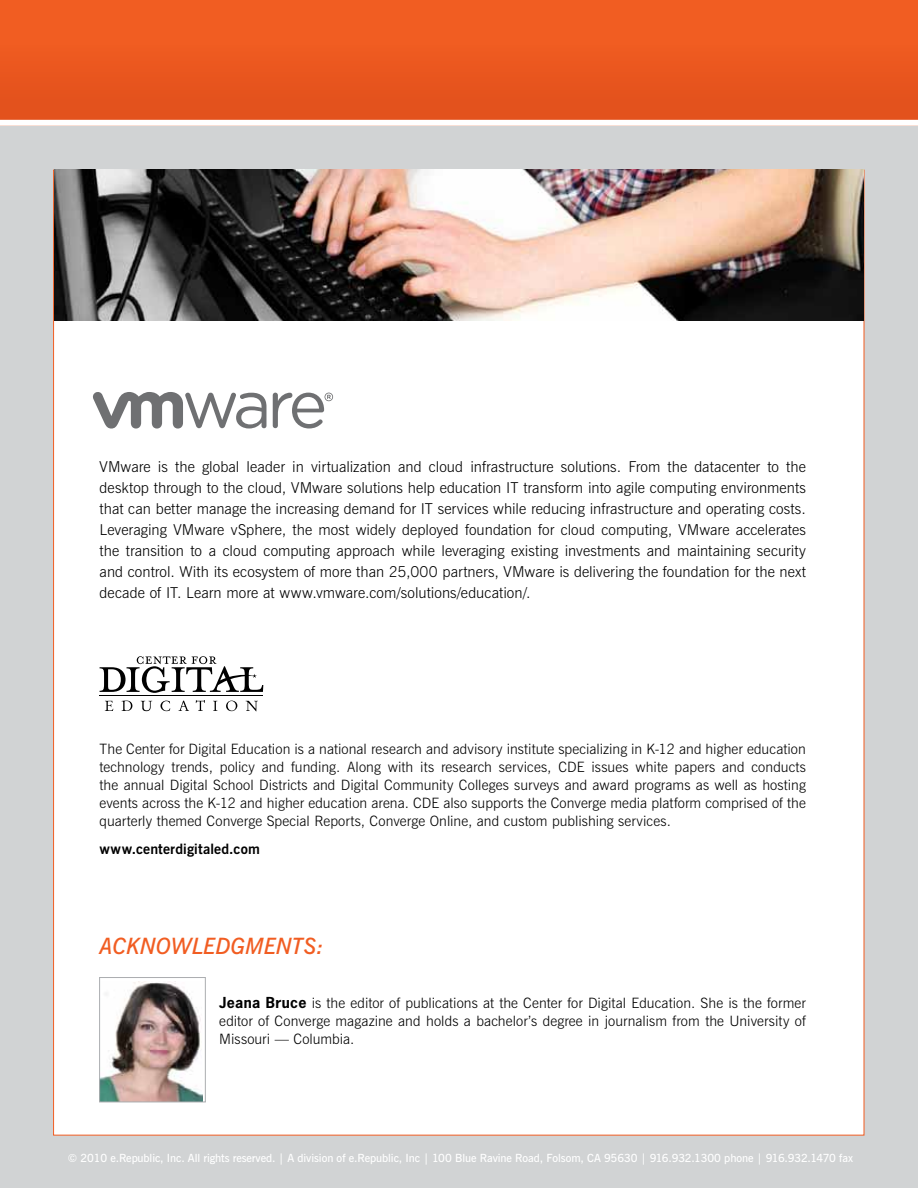
<style>
.page{position:relative;width:918px;height:1188px;background:#fff}
.page>*{position:absolute;margin:0;border:0;box-sizing:border-box;transform-origin:0 0}
.t1{font:italic 600 22.5px "News Gothic BT";color:#f15d22}
.t2{font:300 15px/21px "News Gothic BT";letter-spacing:.005em;color:#000;text-align:justify}
.t3{font:300 14.25px/18px "News Gothic BT";letter-spacing:.005em;color:#000;text-align:justify}
.t4{font:700 14.25px "News Gothic BT";letter-spacing:.01em;color:#000}
.t5{font:600 11.25px "News Gothic BT";letter-spacing:-.01em;color:#fff}
.s1{font-family:"News Gothic Std";font-weight:700}
</style>
<div class="page">
<div style="left:0;top:105px;width:918px;height:1083px;background:#d1d3d4"></div>
<div style="left:0;top:0;width:918px;height:125px;background:#ec5920"></div>
<div style="left:0;top:120px;width:918px;height:6px;background:#fff"></div>
<div style="left:53px;top:170px;width:811px;height:966px;background:#fff;border:1px solid #f15d22"></div>
<hr style="left:100px;top:695px;width:163px;height:1px;background:#000">
<svg style="left:100px;top:656px;width:163px;height:37px"></svg>
<svg style="left:105px;top:701px;width:8px;height:10px"></svg>
<svg style="left:122px;top:701px;width:10px;height:10px"></svg>
<svg style="left:141px;top:701px;width:11px;height:10px"></svg>
<svg style="left:160px;top:701px;width:10px;height:10px"></svg>
<svg style="left:179px;top:700px;width:10px;height:11px"></svg>
<svg style="left:196px;top:700px;width:9px;height:11px"></svg>
<svg style="left:213px;top:701px;width:4px;height:10px"></svg>
<svg style="left:226px;top:701px;width:11px;height:10px"></svg>
<svg style="left:246px;top:701px;width:12px;height:10px"></svg>
<img style="left:54px;top:169px;width:810px;height:152px">
<svg style="left:93px;top:392px;width:173px;height:37px"></svg>
<svg style="left:273px;top:393px;width:60px;height:35px"></svg>
<img style="left:101px;top:982px;width:102px;height:118px">
<div style="left:99px;top:977px;width:107px;height:125px;border:1px solid #abadb0"></div>
<p class="t2" style="left:100px;top:456px;width:708px">VMware is the global leader in virtualization and cloud infrastructure solutions. From the datacenter to the desktop through to the cloud, VMware solutions help education IT transform into agile computing environments that can better manage the increasing demand for IT services while reducing infrastructure and operating costs.<br>Leveraging VMware vSphere, the most widely deployed foundation for cloud computing, VMware accelerates the transition to a cloud computing approach while leveraging existing investments and maintaining security and control. With its ecosystem of more than 25,000 partners, VMware is delivering the foundation for the next decade of IT. Learn more at www.vmware.com/solutions/education/.</p>
<p class="t3" style="left:100px;top:740px;width:708px">The Center for Digital Education is a national research and advisory institute specializing in K-12 and higher education technology trends, policy and funding. Along with its research services, CDE issues white papers and conducts the annual Digital School Districts and Digital Community Colleges surveys and award programs as well as hosting events across the K-12 and higher education arena. CDE also supports the Converge media platform comprised of the quarterly themed Converge Special Reports, Converge Online, and custom publishing services.</p>
<p class="t4" style="left:100px;top:840px;width:162px">www.centerdigitaled.com</p>
<h1 class="t1" style="left:100px;top:932px;width:226px">ACKNOWLEDGMENTS:</h1>
<p class="t3" style="left:219px;top:994px;width:588px"><span class="s1">Jeana Bruce</span> is the editor of publications at the Center for Digital Education. She is the former editor of Converge magazine and holds a bachelor’s degree in journalism from the University of M issouri — Columbia.</p>
<p class="t5" style="left:68px;top:1151px;width:787px">© 2010 e.Republic, Inc. All rights reserved. | A division of e.Republic, Inc | 100 Blue Ravine Road, Folsom, CA 95630 | 916.932.1300 phone | 916.932.1470 fax</p>
</div>
